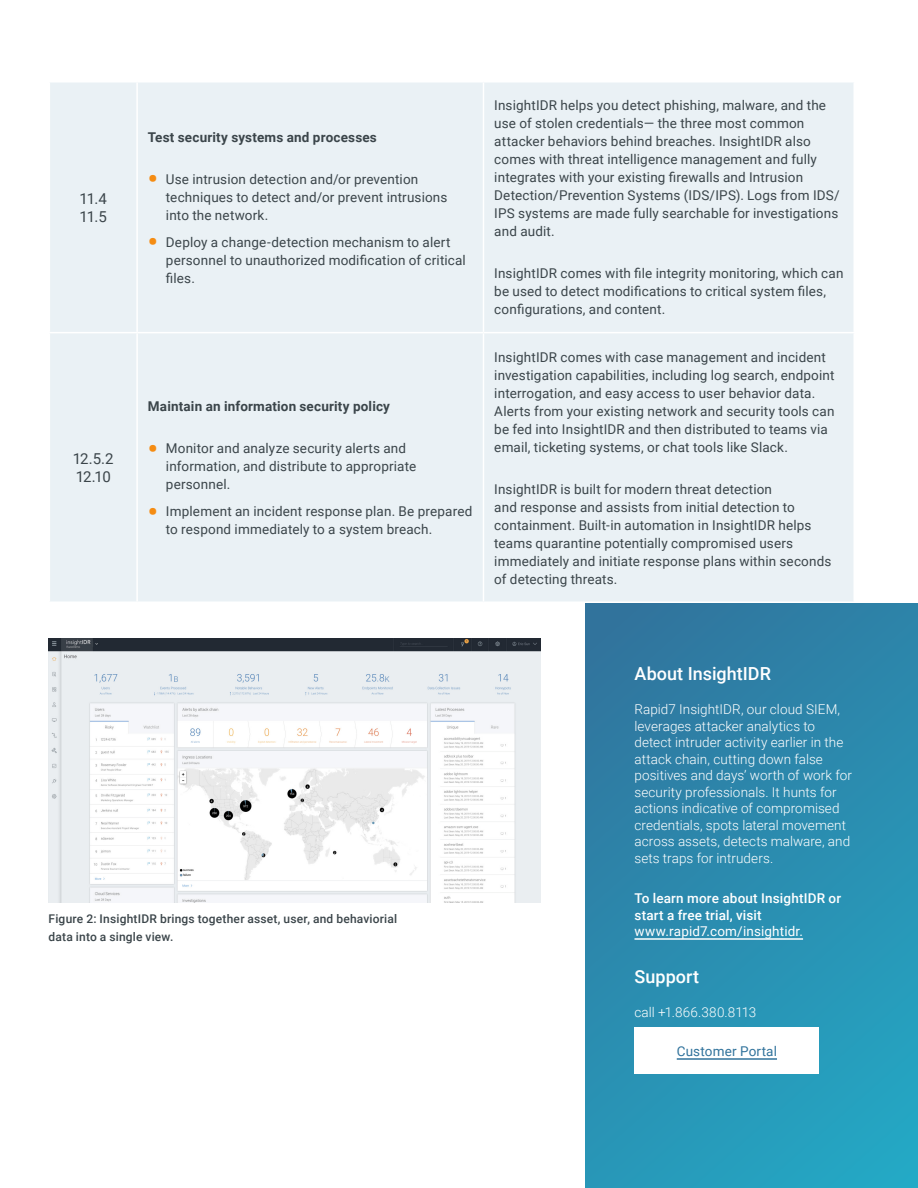
<style>
.page{position:relative;width:918px;height:1188px;background:#fff}
.page>*{position:absolute;margin:0;border:0;box-sizing:border-box;transform-origin:0 0}
.Callout_Box_Headline{font:500 18px "Roboto";letter-spacing:.005em;color:#fff}
.Table_Body{font:15px/18px "Roboto";letter-spacing:-.055em;color:#3b454a}
.Table_Body-2{font:13.5px/18px "Roboto";letter-spacing:.01em;color:#3b454a}
.Callout_Box_Body{font:300 13.5px/16.5px "Roboto";letter-spacing:.005em;color:#fff}
.Callout_Box_Body-2{font:500 13.5px/16.5px "Roboto";letter-spacing:.01em;color:#fff}
.Table_Body-3{font:700 13.5px "Roboto";letter-spacing:.01em;color:#3b454a}
.Body{font:13.5px "Roboto";letter-spacing:.015em;color:#31739c}
.Body_Caption{font:500 12px/18px "Roboto";letter-spacing:.015em;color:#3b454a}
.s1{font-weight:900;font-size:27px;color:#f58c12}
.s2{font-weight:400}
</style>
<div class="page">
<div style="left:50px;top:82px;width:804px;height:520px;background:#eaf1f5"></div>
<hr style="left:483px;top:83px;width:1px;height:249px;background:#fff">
<hr style="left:483px;top:333px;width:1px;height:269px;background:#fff">
<hr style="left:136px;top:83px;width:2px;height:249px;background:#fff">
<hr style="left:49px;top:332px;width:88px;height:1px;background:#fff">
<hr style="left:137px;top:332px;width:346px;height:1px;background:#fff">
<hr style="left:136px;top:333px;width:2px;height:269px;background:#fff">
<hr style="left:483px;top:332px;width:372px;height:1px;background:#fff">
<div style="left:585px;top:603px;width:333px;height:585px;background:linear-gradient(to bottom,#2f7aa1,#26a2c0)"></div>
<hr style="left:634px;top:938px;width:169px;height:2px;background:#fff">
<div style="left:634px;top:1028px;width:185px;height:46px;background:#fff"></div>
<hr style="left:677px;top:1058px;width:100px;height:2px;background:#31739c">
<img style="left:49px;top:638px;width:491px;height:265px">
<p class="Table_Body" style="left:80px;top:189px;width:29px">11.4<br>11.5</p>
<p class="Table_Body" style="left:73px;top:449px;width:42px">12.5.2<br>12.10</p>
<p class="Table_Body-3" style="left:148px;top:128px;width:230px">Test security systems and processes</p>
<p class="Table_Body-2" style="left:166px;top:169px;width:283px;text-indent:-18px"><span class="s1">•</span> Use intrusion detection and/or prevention techniques to detect and/or prevent intrusions into the network.</p>
<p class="Table_Body-2" style="left:166px;top:232px;width:301px;text-indent:-18px"><span class="s1">•</span> Deploy a change-detection mechanism to alert personnel to unauthorized modification of critical files.</p>
<p class="Table_Body-3" style="left:148px;top:397px;width:244px">Maintain an information security policy</p>
<p class="Table_Body-2" style="left:166px;top:439px;width:252px;text-indent:-18px"><span class="s1">•</span> Monitor and analyze security alerts and information, and distribute to appropriate personnel.</p>
<p class="Table_Body-2" style="left:166px;top:502px;width:308px;text-indent:-18px"><span class="s1">•</span> Implement an incident response plan. Be prepared to respond immediately to a system breach.</p>
<p class="Table_Body-2" style="left:494px;top:96px;width:347px">InsightIDR helps you detect phishing, malware, and the use of stolen credentials— the three most common attacker behaviors behind breaches. InsightIDR also comes with threat intelligence management and fully integrates with your existing firewalls and Intrusion Detection/Prevention Systems (IDS/IPS). Logs from IDS/ IPS systems are made fully searchable for investigations and audit.</p>
<p class="Table_Body-2" style="left:494px;top:264px;width:351px">InsightIDR comes with file integrity monitoring, which can be used to detect modifications to critical system files, configurations, and content.</p>
<p class="Table_Body-2" style="left:494px;top:347px;width:342px">InsightIDR comes with case management and incident investigation capabilities, including log search, endpoint interrogation, and easy access to user behavior data.<br>Alerts from your existing network and security tools can be fed into InsightIDR and then distributed to teams via email, ticketing systems, or chat tools like Slack.</p>
<p class="Table_Body-2" style="left:494px;top:479px;width:339px">InsightIDR is built for modern threat detection<br>and response and assists from initial detection to containment. Built-in automation in InsightIDR helps teams quarantine potentially compromised users immediately and initiate response plans within seconds of detecting threats.</p>
<p class="Body_Caption" style="left:49px;top:909px;width:350px">Figure 2: InsightIDR brings together asset, user, and behaviorial data into a single view.</p>
<p class="Callout_Box_Headline" style="left:634px;top:660px;width:138px">About InsightIDR</p>
<p class="Callout_Box_Body" style="left:634px;top:700px;width:219px">Rapid7 InsightIDR, our cloud SIEM, leverages attacker analytics to detect intruder activity earlier in the attack chain, cutting down false positives and days’ worth of work for security professionals. It hunts for actions indicative of compromised credentials, spots lateral movement across assets, detects malware, and sets traps for intruders.</p>
<p class="Callout_Box_Body-2" style="left:634px;top:889px;width:208px">To learn more about InsightIDR or start a free trial, visit <span class="s2">www.rapid7.com/insightidr.</span></p>
<p class="Callout_Box_Headline" style="left:634px;top:963px;width:66px">Support</p>
<p class="Callout_Box_Body" style="left:634px;top:1003px;width:123px">call +1.866.380.8113</p>
<p class="Body" style="left:677px;top:1042px;width:102px">Customer Portal</p>
</div>
